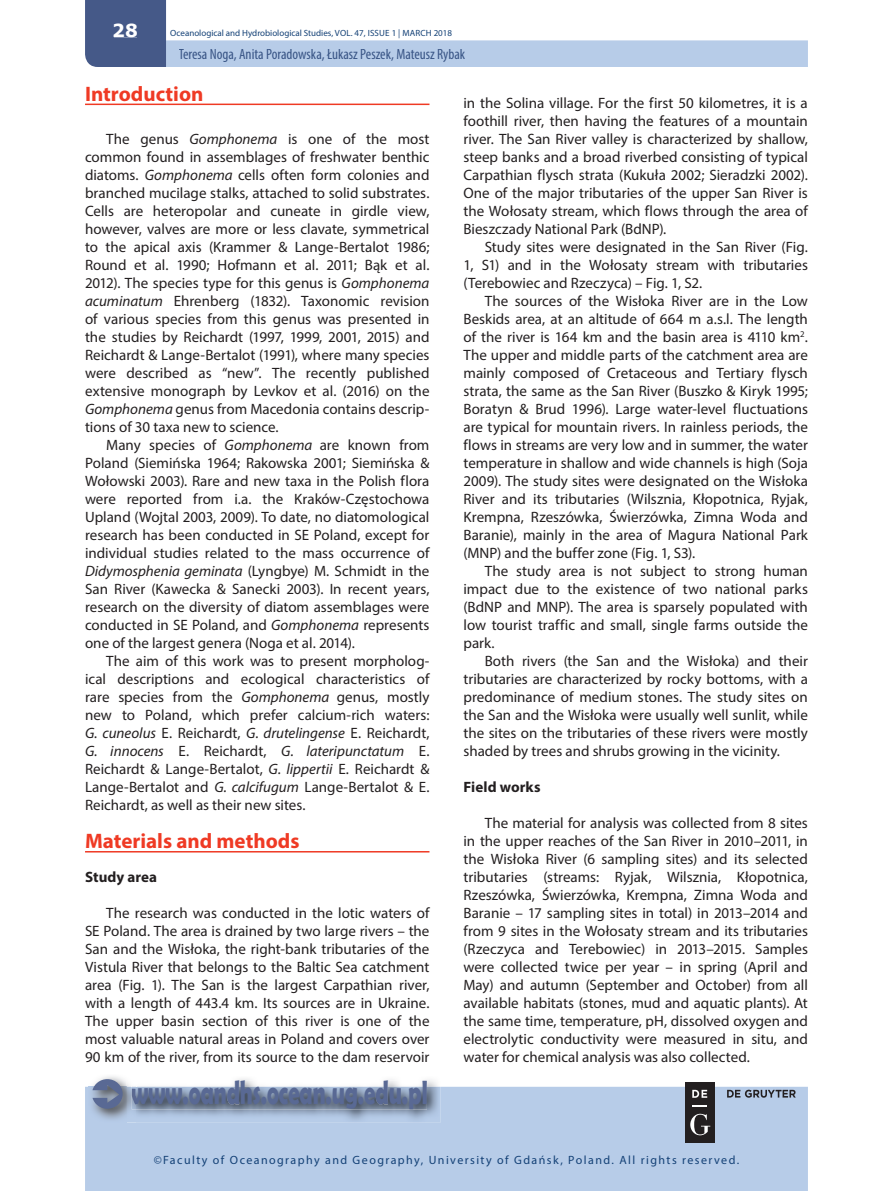
<style>
.page{position:relative;width:893px;height:1191px;background:#fff}
.page>*{position:absolute;margin:0;border:0;box-sizing:border-box;transform-origin:0 0}
.t1{font:700 33.75px "Berlin Sans FB Demi";color:#596994;scale:.67 1}
.t2{font:700 21px "Myriad Pro";color:#ef3a24}
.t3{font:700 18px "Verdana";color:#fff}
.t4{font:15px/18px "Myriad Pro";color:#231f20;text-align:justify}
.t5{font:condensed 15px "Myriad Pro";color:#395586}
.t6{font:700 15px "Myriad Pro";letter-spacing:.005em;color:#231f20}
.t7{font:12px "Myriad Pro";letter-spacing:.12em;color:#144176}
.t8{font:9px "Myriad Pro";color:#144176}
.s1{font-style:italic}
</style>
<div class="page">
<div style="left:85px;top:1086px;width:723px;height:105px;background:#b7cce8"></div>
<svg style="left:85px;top:0;width:723px;height:67px"></svg>
<div style="left:114px;top:24px;width:23px;height:13px;background:#455988"></div>
<div style="left:179px;top:49px;width:286px;height:14px;background:#b7cce8"></div>
<img style="left:88px;top:1086px;width:352px;height:36px">
<img style="left:127px;top:1110px;width:9px;height:12px">
<svg style="left:92px;top:1076px;width:335px;height:34px"></svg>
<div style="left:685px;top:1081px;width:30px;height:61px;background:#231f20"></div>
<svg style="left:692px;top:1105px;width:15px;height:1px"></svg>
<svg style="left:692px;top:1089px;width:15px;height:8px"></svg>
<svg style="left:690px;top:1113px;width:20px;height:22px"></svg>
<svg style="left:727px;top:1089px;width:69px;height:8px"></svg>
<hr style="left:85px;top:104px;width:344px;height:1px;background:#ef3a24">
<hr style="left:85px;top:851px;width:344px;height:1px;background:#ef3a24">
<p class="t3" style="left:112px;top:18px;width:27px">28</p>
<p class="t8" style="left:170px;top:28px;width:283px">Oceanological and Hydrobiological Studies, VOL. 47, ISSUE 1 | MARCH 2018</p>
<p class="t5" style="left:179px;top:45px;width:288px">Teresa Noga, Anita Poradowska, Łukasz Peszek, Mateusz Rybak</p>
<h2 class="t2" style="left:85px;top:80px;width:120px">Introduction</h2>
<p class="t4" style="left:85px;top:130px;width:346px;text-indent:21px">The genus <span class="s1">Gomphonema</span> is one of the most common found in assemblages of freshwater benthic diatoms. <span class="s1">Gomphonema</span> cells often form colonies and branched mucilage stalks, attached to solid substrates.<br>Cells are heteropolar and cuneate in girdle view, however, valves are more or less clavate, symmetrical to the apical axis (Krammer &amp; Lange-Bertalot 1986; Round et al. 1990; Hofmann et al. 2011; Bąk et al.<br>2012). The species type for this genus is <span class="s1">Gomphonema acuminatum</span> Ehrenberg (1832). Taxonomic revision of various species from this genus was presented in the studies by Reichardt (1997, 1999, 2001, 2015) and Reichardt &amp; Lange-Bertalot (1991), where many species were described as “new”. The recently published extensive monograph by Levkov et al. (2016) on the <span class="s1">Gomphonema</span> genus from Macedonia contains descrip&shy;tions of 30 taxa new to science.</p>
<p class="t4" style="left:85px;top:436px;width:346px;text-indent:21px">Many species of <span class="s1">Gomphonema</span> are known from Poland (Siemińska 1964; Rakowska 2001; Siemińska &amp; Wołowski 2003). Rare and new taxa in the Polish flora were reported from i.a. the Kraków-Częstochowa Upland (Wojtal 2003, 2009). To date, no diatomological research has been conducted in SE Poland, except for individual studies related to the mass occurrence of <span class="s1">Didymosphenia geminata</span> (Lyngbye) M. Schmidt in the San River (Kawecka &amp; Sanecki 2003). In recent years, research on the diversity of diatom assemblages were conducted in SE Poland, and <span class="s1">Gomphonema</span> represents one of the largest genera (Noga et al. 2014).</p>
<p class="t4" style="left:85px;top:652px;width:346px;text-indent:21px">The aim of this work was to present morpholog&shy;ical descriptions and ecological characteristics of rare species from the <span class="s1">Gomphonema</span> genus, mostly new to Poland, which prefer calcium-rich waters:<br><span class="s1">G. cuneolus</span> E. Reichardt, <span class="s1">G. drutelingense</span> E. Reichardt, <span class="s1">G. innocens</span> E. Reichardt, <span class="s1">G. lateripunctatum</span> E.<br>Reichardt &amp; Lange-Bertalot, <span class="s1">G. lippertii</span> E. Reichardt &amp; Lange-Bertalot and <span class="s1">G. calcifugum</span> Lange-Bertalot &amp; E.<br>Reichardt, as well as their new sites.</p>
<h2 class="t2" style="left:85px;top:827px;width:216px">Materials and methods</h2>
<p class="t6" style="left:85px;top:867px;width:74px">Study area</p>
<p class="t4" style="left:85px;top:904px;width:346px;text-indent:21px">The research was conducted in the lotic waters of SE Poland. The area is drained by two large rivers – the San and the Wisłoka, the right-bank tributaries of the Vistula River that belongs to the Baltic Sea catchment area (Fig. 1). The San is the largest Carpathian river, with a length of 443.4 km. Its sources are in Ukraine.<br>The upper basin section of this river is one of the most valuable natural areas in Poland and covers over 90 km of the river, from its source to the dam reservoir</p>
<h1 class="t1" style="left:131px;top:1073px;width:444px">www.oandhs.ocean.ug.edu.pl</h1>
<p class="t4" style="left:463px;top:94px;width:346px">in the Solina village. For the first 50 kilometres, it is a foothill river, then having the features of a mountain river. The San River valley is characterized by shallow, steep banks and a broad riverbed consisting of typical Carpathian flysch strata (Kukuła 2002; Sieradzki 2002).<br>One of the major tributaries of the upper San River is the Wołosaty stream, which flows through the area of Bieszczady National Park (BdNP).</p>
<p class="t4" style="left:463px;top:238px;width:346px;text-indent:21px">Study sites were designated in the San River (Fig.<br>1, S1) and in the Wołosaty stream with tributaries (Terebowiec and Rzeczyca) – Fig. 1, S2.</p>
<p class="t4" style="left:463px;top:292px;width:346px;text-indent:21px">The sources of the Wisłoka River are in the Low Beskids area, at an altitude of 664 m a.s.l. The length of the river is 164 km and the basin area is 4110 km<sup>2</sup>.<br>The upper and middle parts of the catchment area are mainly composed of Cretaceous and Tertiary flysch strata, the same as the San River (Buszko &amp; Kiryk 1995; Boratyn &amp; Brud 1996). Large water-level fluctuations are typical for mountain rivers. In rainless periods, the flows in streams are very low and in summer, the water temperature in shallow and wide channels is high (Soja 2009). The study sites were designated on the Wisłoka River and its tributaries (Wilsznia, Kłopotnica, Ryjak, Krempna, Rzeszówka, Świerzówka, Zimna Woda and Baranie), mainly in the area of Magura National Park (MNP) and the buffer zone (Fig. 1, S3).</p>
<p class="t4" style="left:463px;top:562px;width:346px;text-indent:21px">The study area is not subject to strong human impact due to the existence of two national parks (BdNP and MNP). The area is sparsely populated with low tourist traffic and small, single farms outside the park.</p>
<p class="t4" style="left:463px;top:652px;width:346px;text-indent:21px">Both rivers (the San and the Wisłoka) and their tributaries are characterized by rocky bottoms, with a predominance of medium stones. The study sites on the San and the Wisłoka were usually well sunlit, while the sites on the tributaries of these rivers were mostly shaded by trees and shrubs growing in the vicinity.</p>
<p class="t6" style="left:463px;top:777px;width:79px">Field works</p>
<p class="t4" style="left:463px;top:814px;width:346px;text-indent:21px">The material for analysis was collected from 8 sites in the upper reaches of the San River in 2010–2011, in the Wisłoka River (6 sampling sites) and its selected tributaries (streams: Ryjak, Wilsznia, Kłopotnica, Rzeszówka, Świerzówka, Krempna, Zimna Woda and Baranie – 17 sampling sites in total) in 2013–2014 and from 9 sites in the Wołosaty stream and its tributaries (Rzeczyca and Terebowiec) in 2013–2015. Samples were collected twice per year – in spring (April and May) and autumn (September and October) from all available habitats (stones, mud and aquatic plants). At the same time, temperature, pH, dissolved oxygen and electrolytic conductivity were measured in situ, and water for chemical analysis was also collected.</p>
<p class="t7" style="left:154px;top:1152px;width:587px">©Faculty of Oceanography and Geography, University of Gdańsk, Poland. All rights reserved.</p>
</div>
